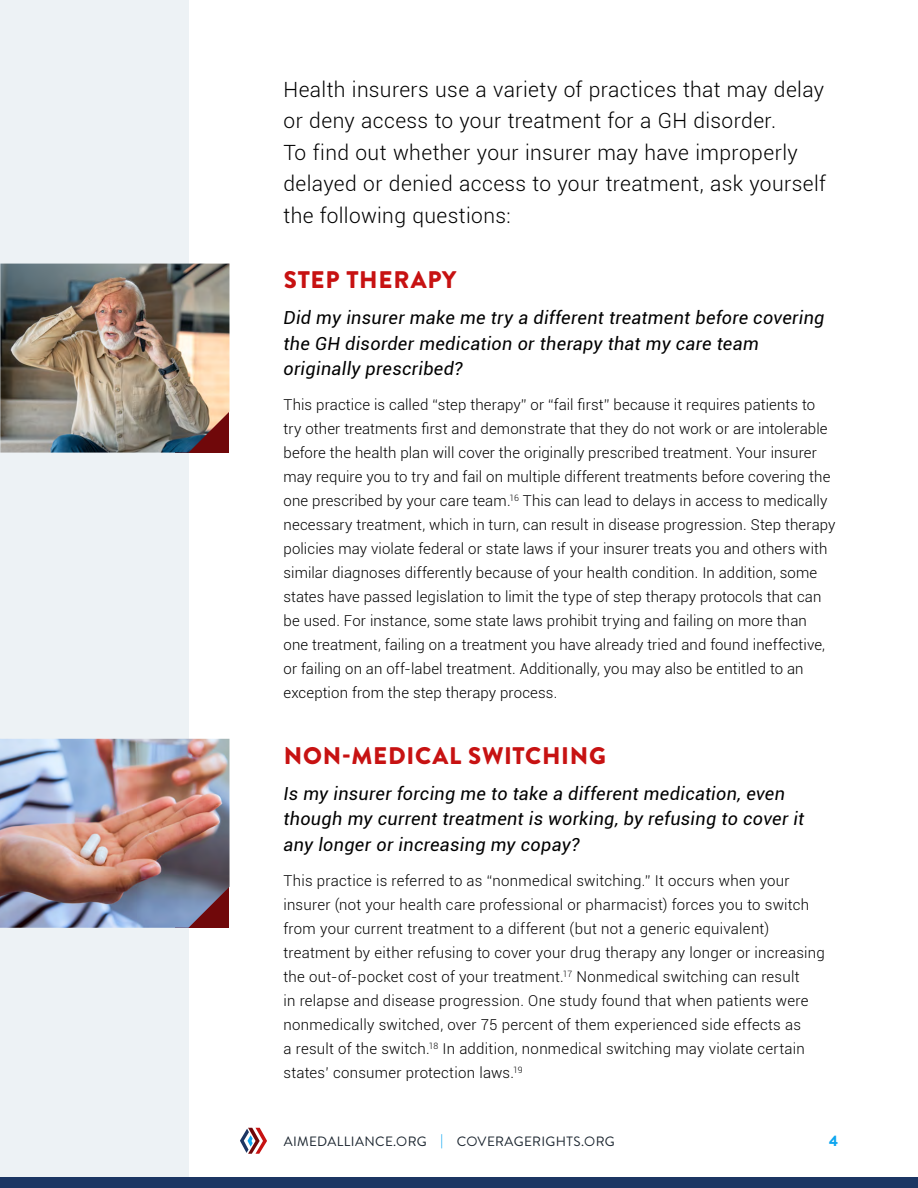
<style>
.page{position:relative;width:918px;height:1188px;background:#fff}
.page>*{position:absolute;margin:0;border:0;box-sizing:border-box;transform-origin:0 0}
.t1{font:900 24px "Brandon Grotesque";letter-spacing:.03em;color:#c71212}
.t2{font:300 21px/31.5px "Roboto";letter-spacing:.02em;color:#000}
.t3{font:italic 18px/25.5px "Roboto";letter-spacing:.02em;color:#000}
.t4{font:300 15px/24px "Roboto";letter-spacing:.01em;color:#000}
.t5{font:900 15px "Brandon Grotesque";color:#0da6f0}
.t6{font:13.5px "Brandon Grotesque";letter-spacing:.03em;color:#1a242e}
.s1{color:#0da6f0}
</style>
<div class="page">
<div style="left:0;top:0;width:189px;height:1188px;background:#edf2f5"></div>
<img style="left:0;top:264px;width:230px;height:189px">
<div style="left:0;top:1177px;width:918px;height:11px;background:#1c3663"></div>
<svg style="left:240px;top:1128px;width:27px;height:26px"></svg>
<img style="left:0;top:739px;width:230px;height:189px">
<p class="t2" style="left:284px;top:73px;width:544px">Health insurers use a variety of practices that may delay or deny access to your treatment for a GH disorder.<br>To find out whether your insurer may have improperly delayed or denied access to your treatment, ask yourself the following questions:</p>
<h1 class="t1" style="left:284px;top:263px;width:174px">STEP THERAPY</h1>
<p class="t3" style="left:284px;top:305px;width:542px">Did my insurer make me try a different treatment before covering the GH disorder medication or therapy that my care team originally prescribed?</p>
<p class="t4" style="left:283px;top:392px;width:553px">This practice is called “step therapy” or “fail first” because it requires patients to try other treatments first and demonstrate that they do not work or are intolerable before the health plan will cover the originally prescribed treatment. Your insurer may require you to try and fail on multiple different treatments before covering the one prescribed by your care team.<sup>16</sup> This can lead to delays in access to medically necessary treatment, which in turn, can result in disease progression. Step therapy policies may violate federal or state laws if your insurer treats you and others with similar diagnoses differently because of your health condition. In addition, some states have passed legislation to limit the type of step therapy protocols that can be used. For instance, some state laws prohibit trying and failing on more than<br>one treatment, failing on a treatment you have already tried and found ineffective, or failing on an off-label treatment. Additionally, you may also be entitled to an exception from the step therapy process.</p>
<h1 class="t1" style="left:284px;top:738px;width:324px">NON-MEDICAL SWITCHING</h1>
<p class="t3" style="left:284px;top:780px;width:522px">Is my insurer forcing me to take a different medication, even though my current treatment is working, by refusing to cover it any longer or increasing my copay?</p>
<p class="t4" style="left:283px;top:868px;width:543px">This practice is referred to as “nonmedical switching.” It occurs when your insurer (not your health care professional or pharmacist) forces you to switch from your current treatment to a different (but not a generic equivalent) treatment by either refusing to cover your drug therapy any longer or increasing the out-of-pocket cost of your treatment.<sup>17</sup> Nonmedical switching can result<br>in relapse and disease progression. One study found that when patients were nonmedically switched, over 75 percent of them experienced side effects as<br>a result of the switch.<sup>18</sup> In addition, nonmedical switching may violate certain states’ consumer protection laws.<sup>19</sup></p>
<p class="t6" style="left:284px;top:1132px;width:333px">AIMEDALLIANCE.ORG <span class="s1">|</span> COVERAGERIGHTS.ORG</p>
<p class="t5" style="left:829px;top:1130px;width:10px">4</p>
</div>
